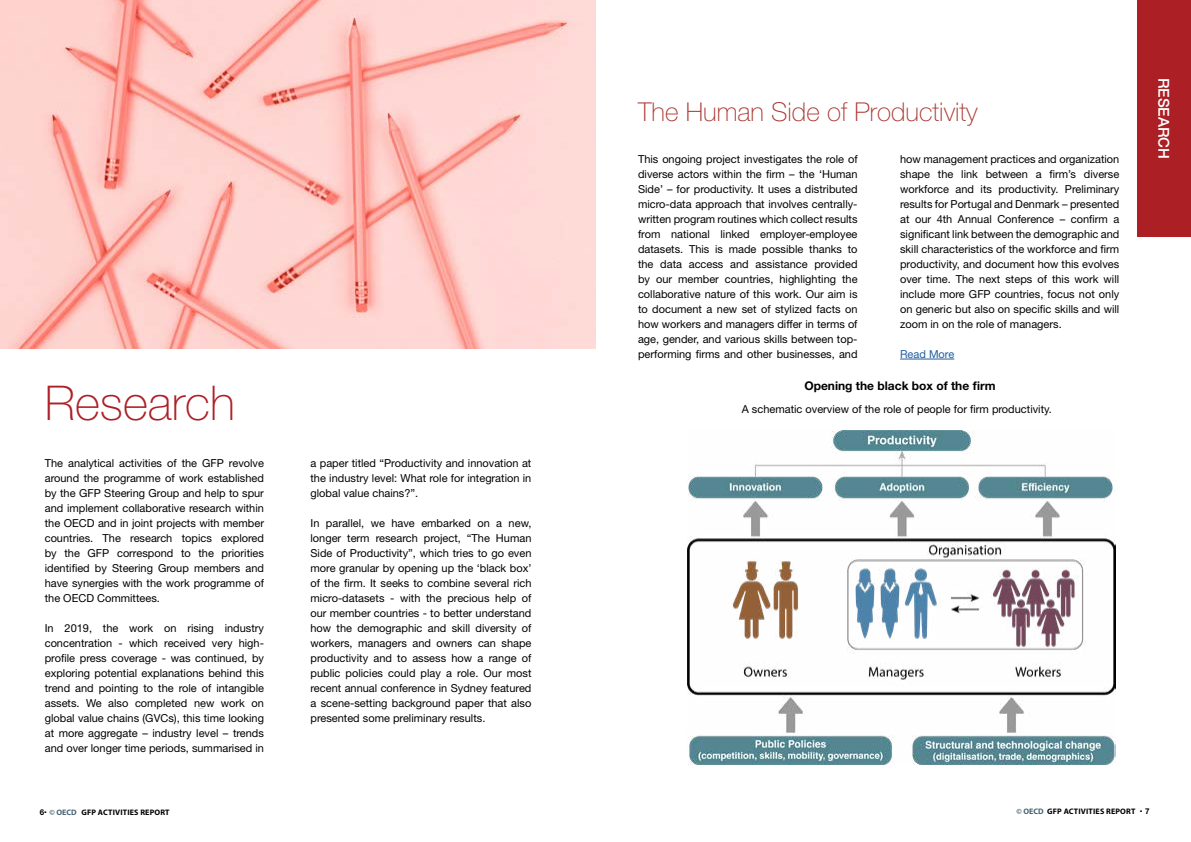
<style>
.page{position:relative;width:1191px;height:842px;background:#fff}
.page>*{position:absolute;margin:0;border:0;box-sizing:border-box;transform-origin:0 0}
.t1{font:100 48px "Helvetica Neue LT Std";color:#ac1f25}
.t2{font:100 26px "Helvetica Neue LT Std";color:#ab332e}
.t3{font:500 15px "Helvetica Neue";color:#fff}
.t4{font:700 12px "Helvetica Neue LT Std";color:#000}
.t5{font:11px/15px "Helvetica Neue LT Std";color:#000;text-align:justify}
.t6{font:11px "Helvetica Neue LT Std";color:#215e9e}
.t7{font:700 8px "Myriad Pro";letter-spacing:.02em;color:#000}
.t8{font:900 8px "Helvetica Neue LT Std";color:#000}
.s1{font-family:"Helvetica Neue LT Std"}
.s2{color:#496473}
.s3{font-weight:700}
</style>
<div class="page">
<div style="left:1137px;top:0;width:54px;height:237px;background:#ab1f25"></div>
<hr style="left:900px;top:359px;width:54px;height:1px;background:#215e9e">
<img style="left:687px;top:431px;width:428px;height:334px">
<img style="left:0;top:0;width:595px;height:349px">
<h1 class="t1" style="left:45px;top:375px;width:192px">Research</h1>
<p class="t5" style="left:45px;top:455px;width:221px">The analytical activities of the GFP revolve around the programme of work established by the GFP Steering Group and help to spur and implement collaborative research within the OECD and in joint projects with member countries. The research topics explored by the GFP correspond to the priorities identified by Steering Group members and have synergies with the work programme of the OECD Committees.</p>
<p class="t5" style="left:45px;top:620px;width:221px">In 2019, the work on rising industry concentration - which received very high&shy;profile press coverage - was continued, by exploring potential explanations behind this trend and pointing to the role of intangible assets. We also completed new work on global value chains (GVCs), this time looking at more aggregate – industry level – trends and over longer time periods, summarised in</p>
<p class="t5" style="left:310px;top:455px;width:222px">a paper titled “Productivity and innovation at the industry level: What role for integration in global value chains?”.</p>
<p class="t5" style="left:310px;top:515px;width:222px">In parallel, we have embarked on a new, longer term research project, “The Human Side of Productivity”, which tries to go even more granular by opening up the ‘black box’ of the firm. It seeks to combine several rich micro-datasets - with the precious help of our member countries - to better understand how the demographic and skill diversity of workers, managers and owners can shape productivity and to assess how a range of public policies could play a role. Our most recent annual conference in Sydney featured a scene-setting background paper that also presented some preliminary results.</p>
<h2 class="t2" style="left:638px;top:96px;width:341px">The Human Side of Productivity</h2>
<p class="t5" style="left:638px;top:151px;width:221px">This ongoing project investigates the role of diverse actors within the firm – the ‘Human Side’ – for productivity. It uses a distributed micro-data approach that involves centrally&shy;written program routines which collect results from national linked employer-employee datasets. This is made possible thanks to the data access and assistance provided by our member countries, highlighting the collaborative nature of this work. Our aim is to document a new set of stylized facts on how workers and managers differ in terms of age, gender, and various skills between top&shy;performing firms and other businesses, and</p>
<p class="t5" style="left:900px;top:151px;width:221px">how management practices and organization shape the link between a firm’s diverse workforce and its productivity. Preliminary results for Portugal and Denmark – presented at our 4th Annual Conference – confirm a significant link between the demographic and skill characteristics of the workforce and firm productivity, and document how this evolves over time. The next steps of this work will include more GFP countries, focus not only on generic but also on specific skills and will zoom in on the role of managers.</p>
<p class="t6" style="left:900px;top:347px;width:56px">Read More</p>
<p class="t4" style="left:804px;top:378px;width:193px">Opening the black box of the firm</p>
<p class="t5" style="left:741px;top:401px;width:312px">A schematic overview of the role of people for firm productivity.</p>
<h3 class="t3" style="left:1172px;top:78px;width:83px;rotate:90deg">RESEARCH</h3>
<p class="t7" style="left:40px;top:807px;width:131px"><span class="s1">6</span><sup>.</sup> <span class="s2">© OECD</span> GFP ACTIVITIES REPORT</p>
<p class="t8" style="left:1139px;top:804px;width:11px">. <span class="s3">7</span></p>
<p class="t7" style="left:1016px;top:806px;width:120px"><span class="s2">© OECD</span> GFP ACTIVITIES REPORT</p>
</div>
